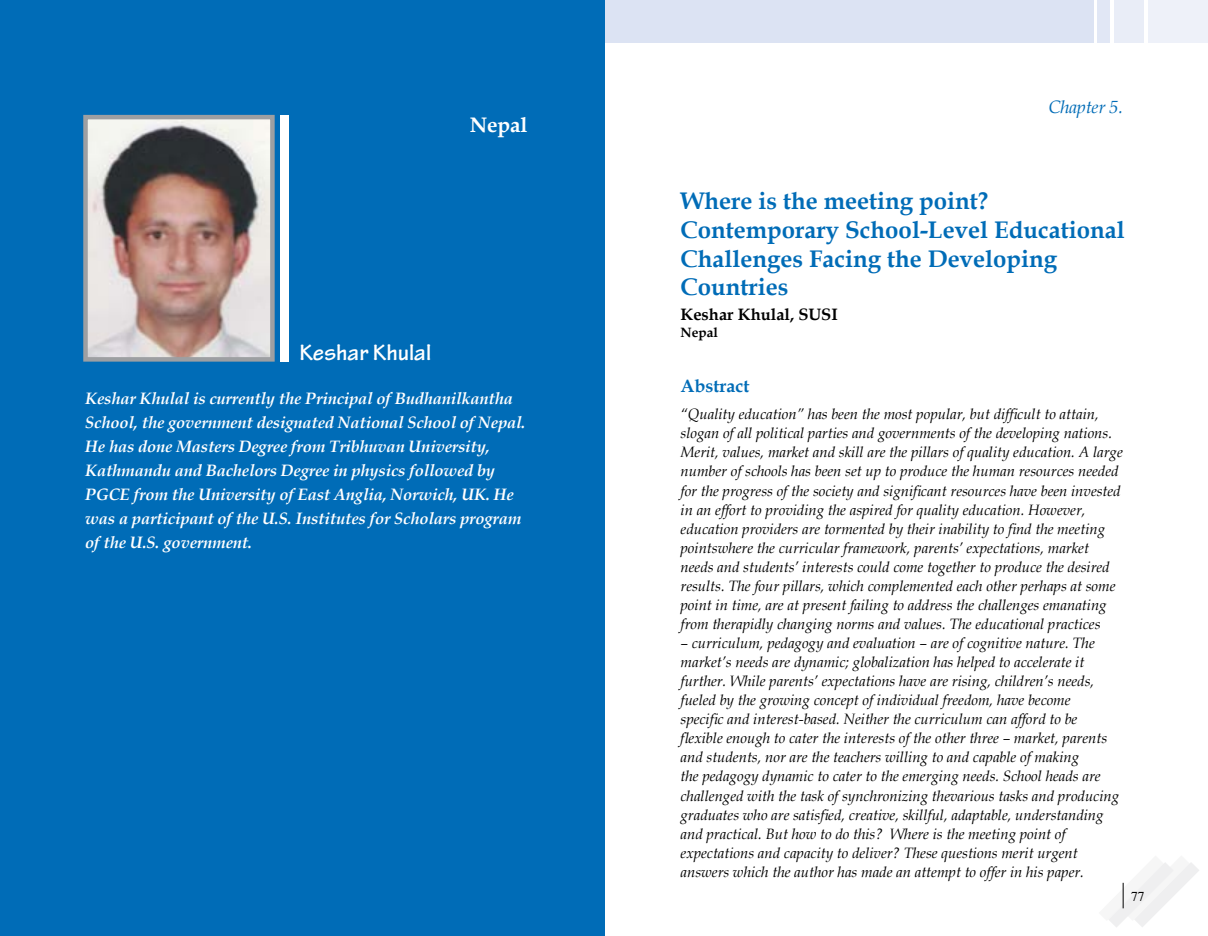
<style>
.page{position:relative;width:1208px;height:936px;background:#fff}
.page>*{position:absolute;margin:0;border:0;box-sizing:border-box;transform-origin:0 0}
.t1{font:700 24px/28.8px "Book Antiqua";color:#006cb7}
.t2{font:700 24px "Tekton Pro";color:#fff}
.t3{font:700 21px "Book Antiqua";letter-spacing:-.01em;color:#fff}
.t4{font:italic 18px "Book Antiqua";letter-spacing:-.01em;color:#006cb7}
.t5{font:700 18px "Book Antiqua";color:#006cb7}
.t6{font:italic 700 16.5px/24px "Book Antiqua";letter-spacing:-.01em;color:#fff}
.t7{font:700 16.5px "Book Antiqua";color:#000}
.t8{font:italic 15px/19px "Book Antiqua";color:#000}
.t9{font:700 13.5px "Book Antiqua";color:#000}
.t10{font:13.5px "Times";color:#000}
</style>
<div class="page">
<div style="left:604px;top:0;width:489px;height:43px;background:#dce3f3"></div>
<div style="left:1148px;top:0;width:60px;height:43px;background:#eef1f9"></div>
<div style="left:1114px;top:0;width:30px;height:43px;background:#e9edf7"></div>
<div style="left:1097px;top:0;width:13px;height:43px;background:#e1e7f5"></div>
<svg style="left:1109px;top:863px;width:90px;height:64px"></svg>
<div style="left:0;top:0;width:604px;height:935px;background:#006cb7"></div>
<img style="left:88px;top:120px;width:182px;height:236px">
<div style="left:83px;top:115px;width:192px;height:246px;border:4px solid #9d9fa2"></div>
<div style="left:281px;top:115px;width:8px;height:246px;background:#fff"></div>
<h2 class="t3" style="left:470px;top:113px;width:59px">Nepal</h2>
<h1 class="t2" style="left:299px;top:338px;width:133px">Keshar Khulal</h1>
<p class="t6" style="left:85px;top:386px;width:442px">Keshar Khulal is currently the Principal of Budhanilkantha School, the government designated National School of Nepal.<br>He has done Masters Degree from Tribhuvan University, Kathmandu and Bachelors Degree in physics followed by PGCE from the University of East Anglia, Norwich, UK. He was a participant of the U.S. Institutes for Scholars program of the U.S. government.</p>
<p class="t4" style="left:1048px;top:96px;width:76px">Chapter 5.</p>
<h1 class="t1" style="left:680px;top:186px;width:445px">Where is the meeting point?<br>Contemporary School-Level Educational<br>Challenges Facing the Developing<br>Countries</h1>
<p class="t7" style="left:680px;top:305px;width:159px">Keshar Khulal, SUSI</p>
<p class="t9" style="left:680px;top:324px;width:39px">Nepal</p>
<p class="t5" style="left:680px;top:375px;width:70px">Abstract</p>
<p class="t8" style="left:680px;top:405px;width:444px">“Quality education” has been the most popular, but difficult to attain, slogan of all political parties and governments of the developing nations.<br>Merit, values, market and skill are the pillars of quality education. A large number of schools has been set up to produce the human resources needed for the progress of the society and significant resources have been invested in an effort to providing the aspired for quality education. However, education providers are tormented by their inability to find the meeting pointswhere the curricular framework, parents’ expectations, market needs and students’ interests could come together to produce the desired results. The four pillars, which complemented each other perhaps at some point in time, are at present failing to address the challenges emanating from therapidly changing norms and values. The educational practices</p>
<p class="t8" style="left:680px;top:633px;width:440px">– curriculum, pedagogy and evaluation – are of cognitive nature. The market’s needs are dynamic; globalization has helped to accelerate it further. While parents’ expectations have are rising, children’s needs, fueled by the growing concept of individual freedom, have become<br>specific and interest-based. Neither the curriculum can afford to be flexible enough to cater the interests of the other three – market, parents and students, nor are the teachers willing to and capable of making<br>the pedagogy dynamic to cater to the emerging needs. School heads are challenged with the task of synchronizing thevarious tasks and producing graduates who are satisfied, creative, skillful, adaptable, understanding and practical. But how to do this? Where is the meeting point of expectations and capacity to deliver? These questions merit urgent answers which the author has made an attempt to offer in his paper.</p>
<p class="t10" style="left:1131px;top:883px;width:15px">77</p>
</div>
